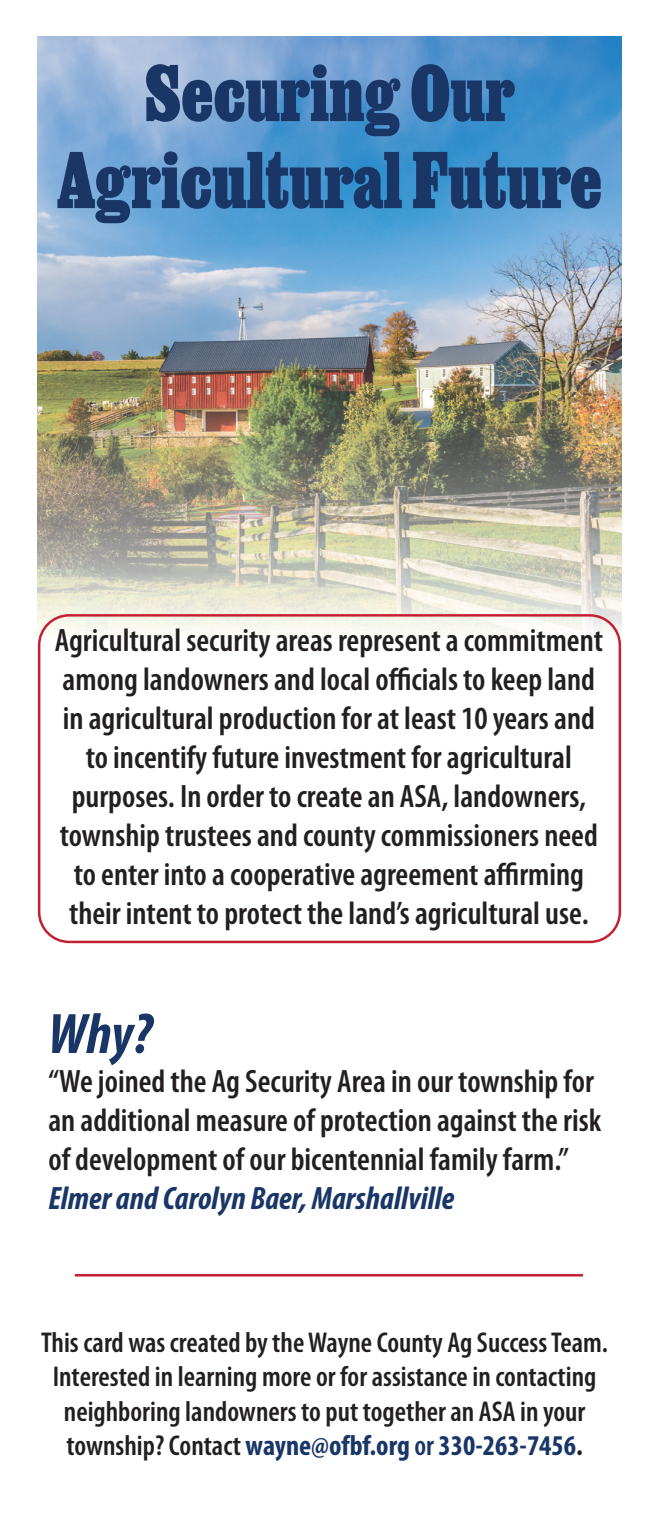
<style>
.page{position:relative;width:659px;height:1530px;background:#fff}
.page>*{position:absolute;margin:0;border:0;box-sizing:border-box;transform-origin:0 0}
.t1{font:72.5px/87px "Job Clarendon Variable";color:#193667;text-align:center}
.t2{font:italic 700 condensed 57.5px "Myriad Pro";color:#193667}
.t3{font:600 condensed 32.5px/39px "Myriad Pro";color:#231f20;text-align:center}
.t4{font:italic 700 condensed 32.5px "Myriad Pro";color:#193667}
.t5{font:600 condensed 28.75px/34.5px "Myriad Pro";color:#231f20;text-align:center}
.s1{font-weight:700;color:#193667}
.s2{color:#193667}
.s3{font-weight:700}
</style>
<div class="page">
<img style="left:37px;top:36px;width:585px;height:601px">
<div style="left:38px;top:614px;width:583px;height:329px;border:2px solid #c41f32;border-radius:30px"></div>
<hr style="left:75px;top:1274px;width:508px;height:3px;background:#c41f32">
<h1 class="t1" style="left:57px;top:45px;width:546px">Securing Our<br>Agricultural Future</h1>
<p class="t3" style="left:55px;top:620px;width:550px">Agricultural security areas represent a commitment among landowners and local officials to keep land in agricultural production for at least 10 years and to incentify future investment for agricultural purposes. In order to create an ASA, landowners, township trustees and county commissioners need to enter into a cooperative agreement affirming their intent to protect the land’s agricultural use.</p>
<h2 class="t2" style="left:48px;top:998px;width:105px">Why?</h2>
<p class="t3" style="left:48px;top:1061px;width:554px;text-align:left">“We joined the Ag Security Area in our township for an additional measure of protection against the risk of development of our bicentennial family farm.”</p>
<p class="t4" style="left:48px;top:1178px;width:407px">Elmer and Carolyn Baer, Marshallville</p>
<p class="t5" style="left:41px;top:1324px;width:569px">This card was created by the Wayne County Ag Success Team.<br>Interested in learning more or for assistance in contacting neighboring landowners to put together an ASA in your township? Contact <span class="s1">wayne@ofbf.org</span> <span class="s2">or</span> <span class="s1">330-263-7456</span><span class="s3">.</span></p>
</div>
